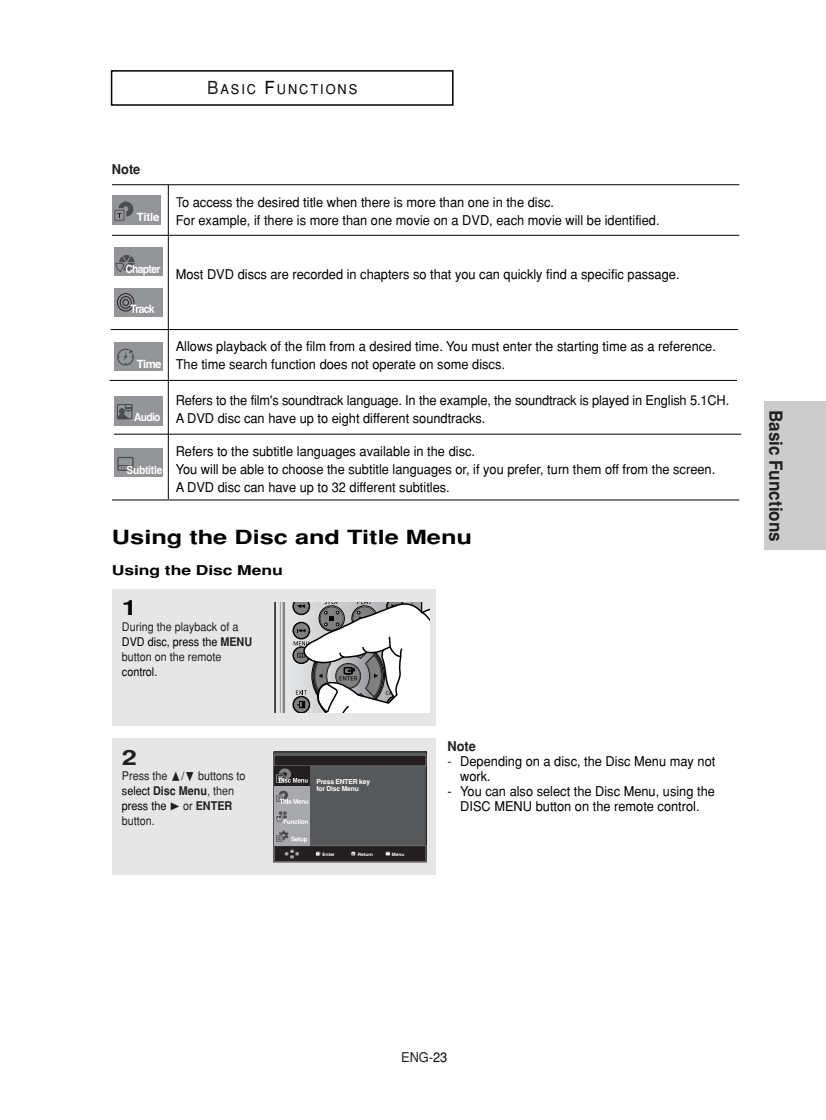
<style>
.page{position:relative;width:826px;height:1120px;background:#fff}
.page>*{position:absolute;margin:0;border:0;box-sizing:border-box;transform-origin:0 0}
.t1{font:700 21px "Helvetica";color:#000;scale:1.3 1}
.t2{font:700 21px "Helvetica";color:#231f20;scale:1.3 1}
.t3{font:700 19.5px "Helvetica";color:#000;scale:1.3 1}
.t4{font:700 18px "Helvetica";color:#231f20;scale:.95 1}
.t5{font:13.5px/18px "Helvetica";color:#000;scale:.95 1}
.t6{font:700 13.5px "Helvetica";letter-spacing:-.005em;color:#000;scale:1.3 1}
.t7{font:13.5px "Helvetica";letter-spacing:.15em;color:#000;scale:.95 1}
.t8{font:700 13.5px "Helvetica";color:#231f20;scale:.95 1}
.t9{font:13.5px "Helvetica";color:#231f20;scale:.95 1}
.t10{font:12px/15px "Helvetica";color:#231f20;scale:.9 1}
.t11{font:12px "Helvetica";color:#000;scale:.9 1}
.t12{font:700 11.4px "Helvetica";letter-spacing:-.06em;color:#fff;scale:.9 1}
.t13{font:700 11.4px "Helvetica";letter-spacing:-.06em;color:#fff}
.t14{font:700 11.4px "Helvetica";letter-spacing:-.02em;color:#fff;scale:.9 1}
.t15{font:700 6.75px/7.5px "Helvetica";letter-spacing:-.03em;color:#fff}
.t16{font:700 4.5px "Helvetica";color:#fff;scale:1.07 1}
.s1{font-size:18px;color:#231f20}
.s2{font-size:18px}
.s3{color:#231f20}
.s4{color:#000}
.s5{font-weight:700}
.s6{font-family:"Zeal"}
</style>
<div class="page">
<div style="left:764px;top:401px;width:62px;height:149px;background:#ccc"></div>
<div style="left:112px;top:589px;width:323px;height:136px;background:#e6e6e6"></div>
<svg style="left:274px;top:602px;width:156px;height:111px"></svg>
<div style="left:112px;top:739px;width:323px;height:136px;background:#e6e6e6"></div>
<div style="left:274px;top:752px;width:152px;height:110px;background:#57585a"></div>
<div style="left:274px;top:752px;width:153px;height:110px;border:1px solid #231f20"></div>
<div style="left:274px;top:755px;width:152px;height:11px;background:#231f20"></div>
<div style="left:274px;top:755px;width:152px;height:11px;border:1px solid #6c6d70"></div>
<div style="left:274px;top:846px;width:152px;height:15px;background:#231f20"></div>
<div style="left:274px;top:845px;width:152px;height:17px;border:1px solid #6c6d70"></div>
<div style="left:274px;top:826px;width:36px;height:19px;background:#a8a9ad"></div>
<div style="left:274px;top:806px;width:36px;height:19px;background:#a8a9ad"></div>
<div style="left:274px;top:786px;width:36px;height:19px;background:#a8a9ad"></div>
<div style="left:274px;top:766px;width:36px;height:19px;background:#231f20"></div>
<svg style="left:276px;top:768px;width:32px;height:15px"></svg>
<svg style="left:285px;top:849px;width:14px;height:10px"></svg>
<svg style="left:277px;top:791px;width:31px;height:13px"></svg>
<svg style="left:276px;top:811px;width:32px;height:13px"></svg>
<svg style="left:386px;top:851px;width:4px;height:5px"></svg>
<svg style="left:316px;top:851px;width:4px;height:5px"></svg>
<svg style="left:351px;top:851px;width:5px;height:5px"></svg>
<div style="left:276px;top:835px;width:6px;height:7px;background:#68696b"></div>
<svg style="left:277px;top:830px;width:30px;height:12px"></svg>
<div style="left:111px;top:70px;width:343px;height:36px;border:2px solid #000"></div>
<div style="left:112px;top:196px;width:49px;height:29px;background:#939598"></div>
<svg style="left:114px;top:210px;width:11px;height:11px"></svg>
<div style="left:115px;top:211px;width:9px;height:9px;background:#939598"></div>
<svg style="left:117px;top:202px;width:16px;height:16px"></svg>
<div style="left:114px;top:247px;width:49px;height:29px;background:#939598"></div>
<svg style="left:115px;top:255px;width:20px;height:17px"></svg>
<div style="left:114px;top:288px;width:48px;height:28px;background:#939598"></div>
<div style="left:117px;top:293px;width:17px;height:18px;border:1px solid #231f20;border-radius:50%"></div>
<div style="left:120px;top:296px;width:12px;height:13px;border:1px solid #231f20;border-radius:50%"></div>
<div style="left:123px;top:299px;width:6px;height:7px;border:1px solid #231f20;border-radius:50%"></div>
<svg style="left:130px;top:305px;width:24px;height:8px"></svg>
<div style="left:114px;top:342px;width:49px;height:28px;background:#939598"></div>
<svg style="left:117px;top:348px;width:17px;height:18px"></svg>
<div style="left:114px;top:396px;width:49px;height:29px;background:#939598"></div>
<svg style="left:117px;top:404px;width:15px;height:16px"></svg>
<div style="left:114px;top:448px;width:49px;height:29px;background:#939598"></div>
<svg style="left:117px;top:457px;width:17px;height:14px"></svg>
<hr style="left:112px;top:184px;width:627px;height:1px;background:#000">
<hr style="left:112px;top:235px;width:627px;height:1px;background:#000">
<hr style="left:111px;top:329px;width:627px;height:1px;background:#000">
<hr style="left:110px;top:380px;width:627px;height:1px;background:#000">
<hr style="left:114px;top:434px;width:627px;height:1px;background:#000">
<hr style="left:112px;top:500px;width:627px;height:1px;background:#000">
<hr style="left:168px;top:185px;width:1px;height:314px;background:#000">
<p class="t7" style="left:207px;top:84px;width:160px"><span class="s1">B</span>ASIC <span class="s2">F</span>UNCTIONS</p>
<p class="t8" style="left:112px;top:165px;width:31px">Note</p>
<p class="t13" style="left:137px;top:212px;width:24px">Title</p>
<p class="t12" style="left:125px;top:265px;width:40px">Chapter</p>
<p class="t5" style="left:176px;top:195px;width:511px"><span class="s3">T</span>o access the desired title when there is more than one in the disc.<br>For example, if there is more than one movie on a DVD, each movie will be identified.</p>
<p class="t5" style="left:176px;top:267px;width:532px">Most DVD discs are recorded in chapters so that you can quickly find a specific passage.</p>
<p class="t13" style="left:137px;top:359px;width:26px">Time</p>
<p class="t12" style="left:134px;top:413px;width:31px">Audio</p>
<p class="t14" style="left:126px;top:466px;width:42px">Subtitle</p>
<p class="t5" style="left:176px;top:339px;width:570px">Allows playback of the film from a desired time. You must enter the starting time as a reference.<br>The time search function does not operate on some discs.</p>
<p class="t5" style="left:176px;top:393px;width:584px">Refers to the film's soundtrack language. In the example, the soundtrack is played in English 5.1CH.<br>A DVD disc can have up to eight different soundtracks.</p>
<p class="t5" style="left:176px;top:444px;width:569px">Refers to the subtitle languages available in the disc.<br>You will be able to choose the subtitle languages or, if you prefer, turn them off from the screen.<br>A DVD disc can have up to 32 different subtitles.</p>
<h2 class="t3" style="left:112px;top:530px;width:278px">Using the Disc and Title Menu</h2>
<p class="t6" style="left:112px;top:565px;width:133px">Using the Disc Menu</p>
<h1 class="t1" style="left:122px;top:600px;width:13px">1</h1>
<p class="t10" style="left:122px;top:620px;width:146px">During the playback of a<br><span class="s4">DVD disc, press the</span> <span class="s5">MENU </span>button on the remote</p>
<p class="t11" style="left:122px;top:667px;width:41px">control.</p>
<h1 class="t2" style="left:122px;top:750px;width:13px">2</h1>
<p class="t10" style="left:122px;top:770px;width:139px">Press the <span class="s6">➐</span>/<span class="s6">❷</span> buttons to <span class="s4">select</span> <span class="s5">Disc Menu</span>, then <span class="s4">press the</span> <span class="s6">❿</span> or <span class="s5">ENTER </span>button.</p>
<p class="t15" style="left:316px;top:778px;width:55px">Press ENTER key for Disc Menu</p>
<p class="t16" style="left:323px;top:852px;width:13px">Enter</p>
<p class="t16" style="left:358px;top:852px;width:16px">Return</p>
<p class="t16" style="left:392px;top:852px;width:13px">Menu</p>
<p class="t8" style="left:447px;top:742px;width:31px">Note</p>
<p class="t5" style="left:460px;top:755px;width:270px;line-height:15px;text-indent:-13px"><span class="s3">-</span> Depending on a disc, the Disc Menu may not work.</p>
<p class="t5" style="left:447px;top:785px;width:283px;line-height:15px;text-align:center">- You can also select the Disc Menu, using the<br>DISC MENU button on the remote control.</p>
<h3 class="t4" style="left:782px;top:410px;width:140px;rotate:90deg">Basic Functions</h3>
<p class="t9" style="left:401px;top:1052px;width:50px">ENG-<span class="s4">23</span></p>
</div>
